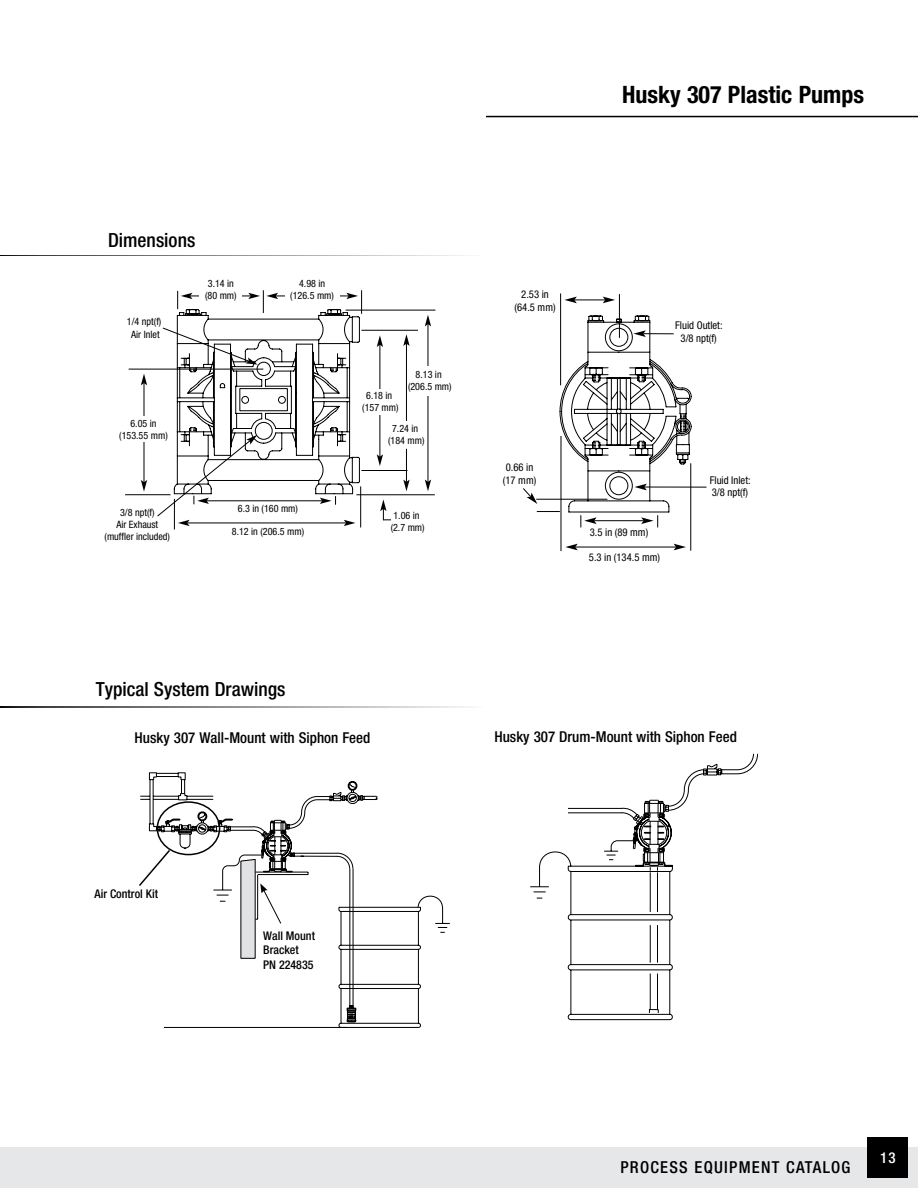
<style>
.page{position:relative;width:918px;height:1188px;background:#fff}
.page>*{position:absolute;margin:0;border:0;box-sizing:border-box;transform-origin:0 0}
.t1{font:700 condensed 24px "Helvetica Neue LT Std";color:#000}
.t2{font:500 condensed 19.5px "Helvetica Neue LT Std";color:#000}
.t3{font:500 condensed 16.5px "Helvetica Neue LT Std";letter-spacing:.075em;color:#000}
.t4{font:500 condensed 15px "Helvetica Neue LT Std";color:#000}
.t5{font:500 condensed 15px "Helvetica Neue LT Std";color:#fff}
.t6{font:500 condensed 12px/14.4px "Helvetica Neue LT Std";color:#000}
.t7{font:condensed 10.65px/12.8px "Helvetica Neue LT Std";color:#000;text-align:center}
.t8{font:condensed 10.05px/12.1px "Helvetica Neue LT Std";color:#000;text-align:center}
</style>
<div class="page">
<hr style="left:486px;top:116px;width:432px;height:1px;background:#000">
<div style="left:0;top:1148px;width:918px;height:40px;background:#e6e7e8"></div>
<div style="left:868px;top:1138px;width:40px;height:40px;background:#000"></div>
<svg style="left:1px;top:255px;width:468px;height:1px"></svg>
<svg style="left:1px;top:707px;width:468px;height:1px"></svg>
<svg style="left:140px;top:772px;width:281px;height:256px"></svg>
<svg style="left:163px;top:779px;width:214px;height:249px"></svg>
<svg style="left:530px;top:754px;width:228px;height:266px"></svg>
<svg style="left:604px;top:800px;width:69px;height:67px"></svg>
<div style="left:157px;top:801px;width:63px;height:54px;border:2px solid #000;border-radius:50%"></div>
<svg style="left:139px;top:848px;width:33px;height:40px"></svg>
<hr style="left:428px;top:324px;width:1px;height:158px;background:#000">
<hr style="left:361px;top:330px;width:57px;height:1px;background:#000">
<hr style="left:361px;top:470px;width:46px;height:1px;background:#000">
<hr style="left:356px;top:494px;width:79px;height:1px;background:#000">
<hr style="left:346px;top:310px;width:89px;height:1px;background:#000">
<svg style="left:425px;top:315px;width:6px;height:11px"></svg>
<svg style="left:425px;top:480px;width:6px;height:11px"></svg>
<div style="left:404px;top:366px;width:63px;height:29px;background:#fff"></div>
<hr style="left:406px;top:344px;width:1px;height:138px;background:#000">
<svg style="left:403px;top:334px;width:7px;height:12px"></svg>
<svg style="left:403px;top:480px;width:7px;height:11px"></svg>
<div style="left:382px;top:421px;width:43px;height:28px;background:#fff"></div>
<hr style="left:380px;top:345px;width:1px;height:112px;background:#000">
<svg style="left:377px;top:335px;width:6px;height:12px"></svg>
<svg style="left:377px;top:454px;width:6px;height:12px"></svg>
<div style="left:351px;top:389px;width:53px;height:26px;background:#fff"></div>
<hr style="left:360px;top:486px;width:1px;height:41px;background:#000">
<hr style="left:174px;top:499px;width:1px;height:31px;background:#000">
<hr style="left:144px;top:383px;width:1px;height:99px;background:#000">
<hr style="left:129px;top:369px;width:134px;height:1px;background:#000">
<hr style="left:125px;top:494px;width:46px;height:1px;background:#000">
<svg style="left:141px;top:374px;width:6px;height:11px"></svg>
<svg style="left:141px;top:480px;width:6px;height:12px"></svg>
<div style="left:111px;top:416px;width:62px;height:26px;background:#fff"></div>
<svg style="left:157px;top:290px;width:205px;height:236px"></svg>
<div style="left:199px;top:283px;width:42px;height:27px;background:#fff"></div>
<svg style="left:380px;top:499px;width:11px;height:22px"></svg>
<hr style="left:690px;top:463px;width:1px;height:88px;background:#000">
<hr style="left:619px;top:294px;width:1px;height:44px;background:#000">
<hr style="left:560px;top:293px;width:1px;height:92px;background:#000">
<hr style="left:561px;top:436px;width:1px;height:115px;background:#000">
<hr style="left:574px;top:300px;width:31px;height:1px;background:#000">
<svg style="left:564px;top:297px;width:13px;height:6px"></svg>
<svg style="left:603px;top:297px;width:12px;height:6px"></svg>
<hr style="left:575px;top:547px;width:101px;height:1px;background:#000">
<svg style="left:565px;top:544px;width:13px;height:6px"></svg>
<svg style="left:674px;top:544px;width:12px;height:6px"></svg>
<svg style="left:523px;top:314px;width:184px;height:213px"></svg>
<svg style="left:230px;top:791px;width:220px;height:232px"></svg>
<h2 class="t2" style="left:108px;top:229px;width:89px">Dimensions</h2>
<p class="t8" style="left:127px;top:316px;width:36px">1/4 npt(f)<br>Air Inlet</p>
<p class="t8" style="left:205px;top:277px;width:33px;text-align:left">3.14 in (80 mm)</p>
<p class="t8" style="left:290px;top:277px;width:45px">4.98 in (126.5 mm)</p>
<p class="t8" style="left:119px;top:417px;width:50px">6.05 in (153.55 mm)</p>
<p class="t8" style="left:105px;top:506px;width:67px">3/8 npt(f)<br>Air Exhaust (muffler included)</p>
<p class="t8" style="left:238px;top:502px;width:62px">6.3 in (160 mm)</p>
<p class="t8" style="left:232px;top:525px;width:74px">8.12 in (206.5 mm)</p>
<p class="t8" style="left:408px;top:368px;width:45px">8.13 in (206.5 mm)</p>
<p class="t8" style="left:362px;top:389px;width:38px">6.18 in (157 mm)</p>
<p class="t8" style="left:388px;top:423px;width:38px">7.24 in (184 mm)</p>
<p class="t8" style="left:391px;top:509px;width:36px;text-align:left">1.06 in (2.7 mm)</p>
<h1 class="t1" style="left:622px;top:80px;width:243px">Husky 307 Plastic Pumps</h1>
<p class="t7" style="left:515px;top:288px;width:43px">2.53 in (64.5 mm)</p>
<p class="t7" style="left:675px;top:319px;width:49px">Fluid Outlet:<br>3/8 npt(f)</p>
<p class="t7" style="left:503px;top:461px;width:35px;text-align:left">0.66 in (17 mm)</p>
<p class="t7" style="left:590px;top:525px;width:60px">3.5 in (89 mm)</p>
<p class="t7" style="left:589px;top:551px;width:73px">5.3 in (134.5 mm)</p>
<p class="t7" style="left:710px;top:473px;width:42px;text-align:left">Fluid Inlet:<br>3/8 npt(f)</p>
<h2 class="t2" style="left:96px;top:677px;width:191px">Typical System Drawings</h2>
<h3 class="t4" style="left:135px;top:728px;width:237px">Husky 307 Wall-Mount with Siphon Feed</h3>
<h3 class="t4" style="left:494px;top:728px;width:244px">Husky 307 Drum-Mount with Siphon Feed</h3>
<p class="t6" style="left:94px;top:887px;width:65px">Air Control Kit</p>
<p class="t6" style="left:263px;top:928px;width:53px">Wall Mount<br>Bracket<br>PN 224835</p>
<h3 class="t3" style="left:620px;top:1157px;width:232px">PROCESS EQUIPMENT CATALOG</h3>
<h3 class="t5" style="left:880px;top:1149px;width:17px">13</h3>
</div>
